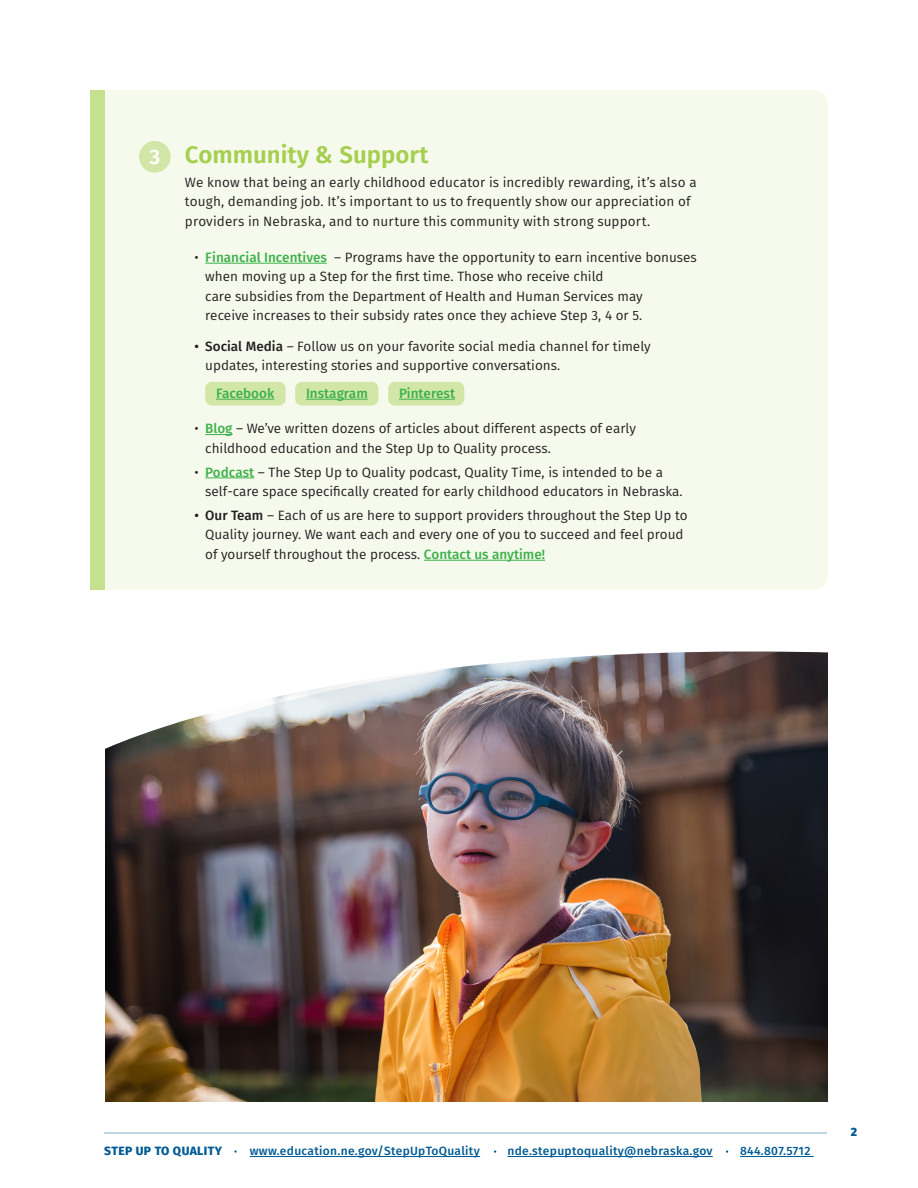
<style>
.page{position:relative;width:918px;height:1188px;background:#fff}
.page>*{position:absolute;margin:0;border:0;box-sizing:border-box;transform-origin:0 0}
.H2_-_Subhead__Turquo{font:600 24px "Fira Sans";color:#a5cf4f}
.H2_-_Subhead__Turquo-2{font:600 21px "Fira Sans";color:#fff}
.B1_-_Body_Text{font:13.5px/19.5px "Fira Sans";color:#231f20}
.B2_-_Bullets{font:500 13.5px "Fira Sans";color:#3cb14a}
.t1{font:500 12px "Fira Sans";letter-spacing:.025em;color:#005b94}
.t2{font:800 12px "Fira Sans";letter-spacing:.035em;color:#005b94}
.Table_Copy{font:800 12px "Fira Sans";color:#005b94}
.s1{font-weight:500;color:#3cb14a}
.s2{font-weight:500}
</style>
<div class="page">
<img style="left:105px;top:752px;width:723px;height:350px">
<img style="left:105px;top:651px;width:723px;height:101px">
<div style="left:105px;top:90px;width:723px;height:500px;background:#f6faed"></div>
<hr style="left:205px;top:263px;width:122px;height:1px;background:#3cb14a">
<svg style="left:205px;top:434px;width:28px;height:1px"></svg>
<hr style="left:205px;top:478px;width:49px;height:1px;background:#3cb14a">
<hr style="left:424px;top:560px;width:121px;height:1px;background:#3cb14a">
<div style="left:90px;top:90px;width:15px;height:500px;background:#c5e08e"></div>
<div style="left:139px;top:141px;width:32px;height:32px;background:#d2e7a7;border-radius:50%"></div>
<div style="left:205px;top:382px;width:81px;height:24px;background:#d2e7a7;border-radius:7px"></div>
<hr style="left:216px;top:399px;width:58px;height:1px;background:#3cb14a">
<div style="left:295px;top:382px;width:83px;height:24px;background:#d2e7a7;border-radius:7px"></div>
<hr style="left:306px;top:399px;width:62px;height:1px;background:#3cb14a">
<div style="left:388px;top:382px;width:76px;height:24px;background:#d2e7a7;border-radius:7px"></div>
<hr style="left:399px;top:399px;width:56px;height:1px;background:#3cb14a">
<hr style="left:104px;top:1132px;width:723px;height:2px;background:#bfd6e4">
<hr style="left:250px;top:1156px;width:230px;height:1px;background:#005b94">
<hr style="left:507px;top:1156px;width:206px;height:1px;background:#005b94">
<hr style="left:740px;top:1156px;width:74px;height:1px;background:#005b94">
<p class="H2_-_Subhead__Turquo-2" style="left:149px;top:140px;width:12px">3</p>
<p class="H2_-_Subhead__Turquo" style="left:185px;top:135px;width:245px">Community &amp; Support</p>
<p class="B1_-_Body_Text" style="left:185px;top:172px;width:513px">We know that being an early childhood educator is incredibly rewarding, it’s also a tough, demanding job. It’s important to us to frequently show our appreciation of providers in Nebraska, and to nurture this community with strong support.</p>
<p class="B1_-_Body_Text" style="left:205px;top:247px;width:493px;text-indent:-11px">• <span class="s1">Financial Incentives</span> – Programs have the opportunity to earn incentive bonuses when moving up a Step for the first time. Those who receive child<br>care subsidies from the Department of Health and Human Services may<br>receive increases to their subsidy rates once they achieve Step 3, 4 or 5.</p>
<p class="B1_-_Body_Text" style="left:205px;top:336px;width:447px;text-indent:-11px"><span class="s2">• Social Media</span> – Follow us on your favorite social media channel for timely updates, interesting stories and supportive conversations.</p>
<p class="B2_-_Bullets" style="left:216px;top:382px;width:60px">Facebook</p>
<p class="B2_-_Bullets" style="left:306px;top:382px;width:63px">Instagram</p>
<p class="B2_-_Bullets" style="left:399px;top:382px;width:58px">Pinterest</p>
<p class="B1_-_Body_Text" style="left:205px;top:418px;width:432px;text-indent:-11px">• <span class="s1">Blog</span> – We’ve written dozens of articles about different aspects of early childhood education and the Step Up to Quality process.</p>
<p class="B1_-_Body_Text" style="left:205px;top:462px;width:479px;text-indent:-11px">• <span class="s1">Podcast</span> – The Step Up to Quality podcast, Quality Time, is intended to be a self-care space specifically created for early childhood educators in Nebraska.</p>
<p class="B1_-_Body_Text" style="left:205px;top:505px;width:484px;text-indent:-11px"><span class="s2">• Our Team</span> – Each of us are here to support providers throughout the Step Up to<br>Quality journey. We want each and every one of you to succeed and feel proud of yourself throughout the process. <span class="s1">Contact us anytime!</span></p>
<p class="t2" style="left:104px;top:1141px;width:119px">STEP UP TO QUALITY</p>
<p class="t1" style="left:250px;top:1141px;width:231px">www.education.ne.gov/StepUpToQuality</p>
<p class="t1" style="left:507px;top:1141px;width:207px">nde.stepuptoquality@nebraska.gov</p>
<p class="t1" style="left:740px;top:1141px;width:72px">844.807.5712</p>
<p class="Table_Copy" style="left:851px;top:1121px;width:8px">2</p>
</div>
